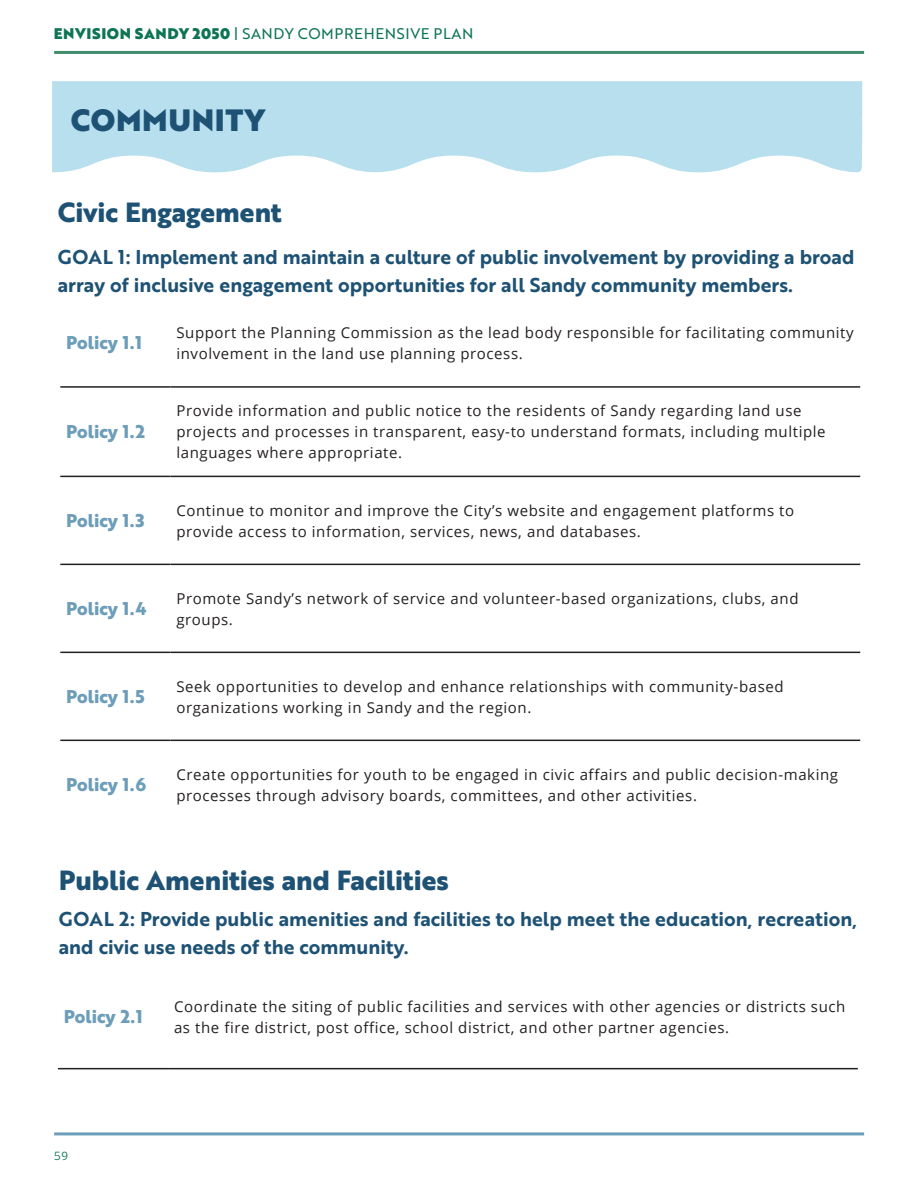
<style>
.page{position:relative;width:918px;height:1188px;background:#fff}
.page>*{position:absolute;margin:0;border:0;box-sizing:border-box;transform-origin:0 0}
.Header_1{font:30px "Brother 1816 Black";letter-spacing:.02em;color:#1e5275}
.Goal_Headers{font:700 27px "Brother 1816 Extra";color:#1e5275}
.t1{font:19.5px/28.5px "Brother 1816 Bold";color:#1e5275}
.Body{font:700 18px "Brother 1816 Extra";color:#6c9db9}
.Body-2{font:15px/21px "Open Sans";letter-spacing:.04em;color:#231f20}
.t2{font:15px "Brother 1816 Regular";letter-spacing:.04em;color:#0d7552}
.t3{font:12px "Syabil";color:#0d7552}
.s1{font-family:"Brother 1816 Black"}
</style>
<div class="page">
<hr style="left:54px;top:51px;width:810px;height:3px;background:#448c6e">
<hr style="left:54px;top:1132px;width:810px;height:3px;background:#6c9db9">
<hr style="left:60px;top:386px;width:110px;height:2px;background:#231f20">
<hr style="left:170px;top:386px;width:690px;height:2px;background:#231f20">
<hr style="left:60px;top:476px;width:110px;height:1px;background:#231f20">
<hr style="left:170px;top:476px;width:690px;height:1px;background:#231f20">
<hr style="left:60px;top:564px;width:110px;height:1px;background:#231f20">
<hr style="left:170px;top:564px;width:690px;height:1px;background:#231f20">
<hr style="left:60px;top:652px;width:110px;height:1px;background:#231f20">
<hr style="left:170px;top:652px;width:690px;height:1px;background:#231f20">
<hr style="left:60px;top:740px;width:110px;height:1px;background:#231f20">
<hr style="left:170px;top:740px;width:690px;height:1px;background:#231f20">
<hr style="left:58px;top:1068px;width:110px;height:1px;background:#231f20">
<hr style="left:168px;top:1068px;width:690px;height:1px;background:#231f20">
<svg style="left:52px;top:81px;width:811px;height:91px;background:#bde1ef"></svg>
<p class="t2" style="left:54px;top:23px;width:421px"><span class="s1">ENVISION SANDY 2050</span> | SANDY COMPREHENSIVE PLAN</p>
<p class="Header_1" style="left:71px;top:97px;width:195px">COMMUNITY</p>
<p class="Goal_Headers" style="left:58px;top:191px;width:226px">Civic Engagement</p>
<p class="t1" style="left:58px;top:242px;width:798px">GOAL 1: Implement and maintain a culture of public involvement by providing a broad array of inclusive engagement opportunities for all Sandy community members.</p>
<p class="Body" style="left:66px;top:329px;width:77px">Policy 1.1</p>
<p class="Body-2" style="left:176px;top:322px;width:679px">Support the Planning Commission as the lead body responsible for facilitating community involvement in the land use planning process.</p>
<p class="Body" style="left:66px;top:418px;width:80px">Policy 1.2</p>
<p class="Body-2" style="left:176px;top:400px;width:651px">Provide information and public notice to the residents of Sandy regarding land use projects and processes in transparent, easy-to understand formats, including multiple languages where appropriate.</p>
<p class="Body" style="left:66px;top:507px;width:80px">Policy 1.3</p>
<p class="Body-2" style="left:176px;top:499px;width:619px">Continue to monitor and improve the City’s website and engagement platforms to provide access to information, services, news, and databases.</p>
<p class="Body" style="left:66px;top:595px;width:82px">Policy 1.4</p>
<p class="Body-2" style="left:176px;top:587px;width:624px">Promote Sandy’s network of service and volunteer-based organizations, clubs, and groups.</p>
<p class="Body" style="left:66px;top:683px;width:80px">Policy 1.5</p>
<p class="Body-2" style="left:176px;top:675px;width:609px">Seek opportunities to develop and enhance relationships with community-based organizations working in Sandy and the region.</p>
<p class="Body" style="left:66px;top:771px;width:81px">Policy 1.6</p>
<p class="Body-2" style="left:176px;top:763px;width:663px">Create opportunities for youth to be engaged in civic affairs and public decision-making processes through advisory boards, committees, and other activities.</p>
<p class="Goal_Headers" style="left:59px;top:860px;width:391px">Public Amenities and Facilities</p>
<p class="t1" style="left:59px;top:904px;width:800px">GOAL 2: Provide public amenities and facilities to help meet the education, recreation, and civic use needs of the community.</p>
<p class="Body" style="left:64px;top:1002px;width:80px">Policy 2.1</p>
<p class="Body-2" style="left:174px;top:995px;width:673px">Coordinate the siting of public facilities and services with other agencies or districts such as the fire district, post office, school district, and other partner agencies.</p>
<p class="t3" style="left:54px;top:1149px;width:15px">59</p>
</div>
